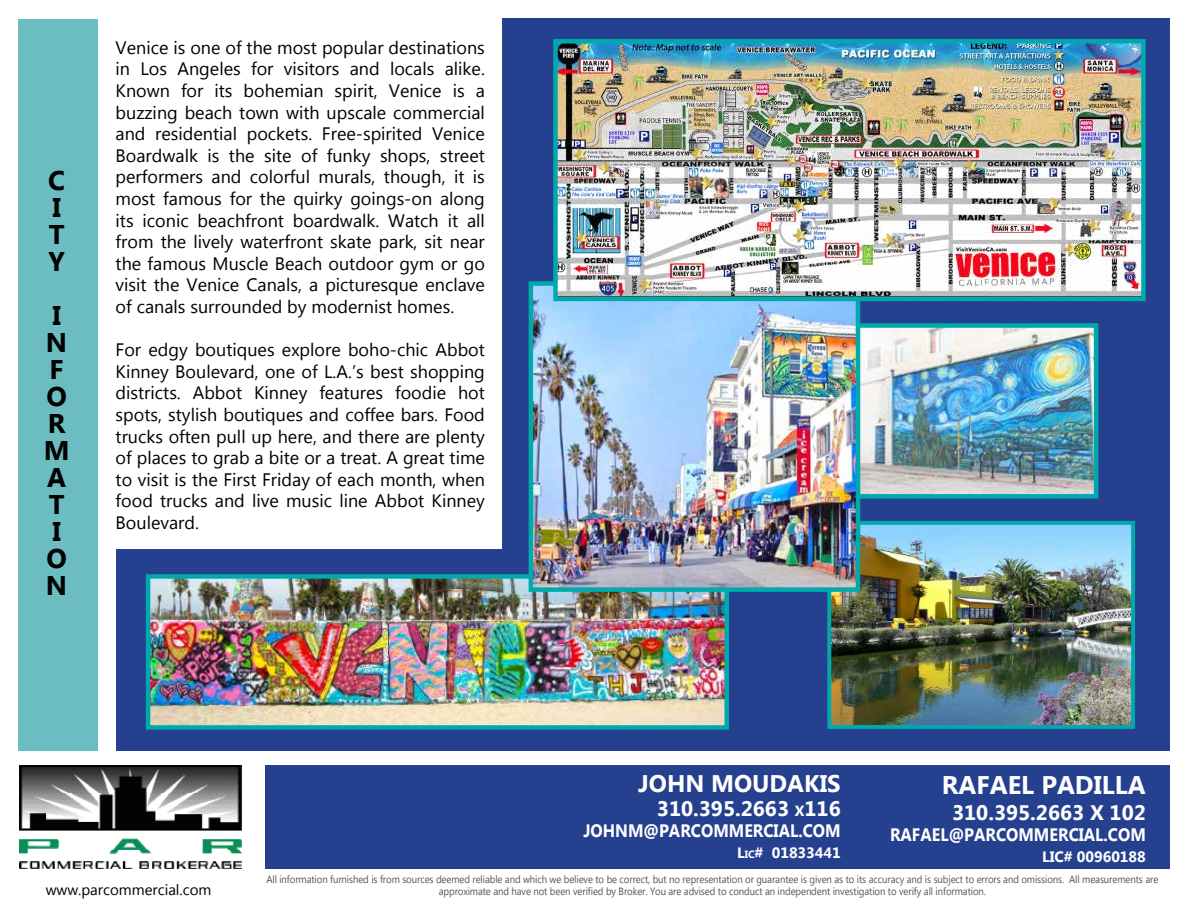
<style>
.page{position:relative;width:1188px;height:918px;background:#fff}
.page>*{position:absolute;margin:0;border:0;box-sizing:border-box;transform-origin:0 0}
.t1{font:700 27px/27px "Microsoft Tai Le";color:#000}
.t2{font:700 25.5px "Microsoft Tai Le";color:#fff}
.t3{font:700 24px "Microsoft Tai Le";color:#fff}
.t4{font:700 21px "Microsoft Tai Le";color:#fff}
.t5{font:700 21px "Microsoft Tai Le";color:#fff}
.t6{font:18px/21.6px "Microsoft New Tai Lue";color:#000;text-align:justify}
.t7{font:700 18px "Microsoft Tai Le";color:#fff;scale:.9 1}
.t8{font:15px "Microsoft Tai Le";color:#000}
.t9{font:700 15px "Microsoft Tai Le";color:#fff}
.t10{font:700 15px "Microsoft Tai Le";color:#fff}
.t11{font:10.5px "Microsoft New Tai Lue";letter-spacing:-.01em;color:#545456;scale:.91 1}
.s1{font-size:14.7px}
.s2{font-size:10.5px}
</style>
<div class="page">
<div style="left:18px;top:19px;width:80px;height:732px;background:#6bbdc1"></div>
<div style="left:266px;top:765px;width:904px;height:104px;background:#25408f"></div>
<img style="left:19px;top:765px;width:222px;height:103px">
<div style="left:117px;top:18px;width:1053px;height:733px;background:#25408f"></div>
<img style="left:151px;top:579px;width:573px;height:146px">
<div style="left:146px;top:574px;width:583px;height:156px;border:4px solid #00a9ac"></div>
<div style="left:115px;top:9px;width:387px;height:540px;background:#fff"></div>
<img style="left:832px;top:526px;width:298px;height:198px">
<div style="left:827px;top:521px;width:308px;height:208px;border:4px solid #00a9ac"></div>
<img style="left:860px;top:328px;width:233px;height:166px">
<div style="left:851px;top:323px;width:247px;height:176px;border:4px solid #00a9ac"></div>
<img style="left:534px;top:286px;width:321px;height:301px">
<div style="left:529px;top:281px;width:331px;height:311px;border:4px solid #00a9ac"></div>
<img style="left:558px;top:44px;width:583px;height:252px">
<div style="left:553px;top:39px;width:593px;height:262px;border:4px solid #00a9ac"></div>
<h1 class="t1" style="left:48px;top:169px;width:18px">C<br>I<br>T<br>Y</h1>
<h1 class="t1" style="left:44px;top:304px;width:27px;text-align:center">I<br>N<br>F<br>O<br>R<br>M<br>A<br>T<br>I<br>O<br>N</h1>
<p class="t6" style="left:116px;top:38px;width:371px">Venice is one of the most popular destinations in Los Angeles for visitors and locals alike.<br>Known for its bohemian spirit, Venice is a buzzing beach town with upscale commercial and residential pockets. Free-spirited Venice Boardwalk is the site of funky shops, street performers and colorful murals, though, it is most famous for the quirky goings-on along its iconic beachfront boardwalk. Watch it all from the lively waterfront skate park, sit near the famous Muscle Beach outdoor gym or go visit the Venice Canals, a picturesque enclave of canals surrounded by modernist homes.</p>
<p class="t6" style="left:116px;top:340px;width:371px">For edgy boutiques explore boho-chic Abbot Kinney Boulevard, one of L.A.’s best shopping districts. Abbot Kinney features foodie hot spots, stylish boutiques and coffee bars. Food trucks often pull up here, and there are plenty of places to grab a bite or a treat. A great time to visit is the First Friday of each month, when food trucks and live music line Abbot Kinney Boulevard.</p>
<h3 class="t3" style="left:638px;top:770px;width:204px">JOHN MOUDAKIS</h3>
<p class="t4" style="left:657px;top:796px;width:185px">310.395.2663 <span class="s1">x</span>116</p>
<p class="t7" style="left:583px;top:820px;width:287px">JOHNM@PARCOMMERCIAL.COM</p>
<p class="t9" style="left:737px;top:844px;width:105px">L<span class="s2">ic</span># 01833441</p>
<h2 class="t2" style="left:942px;top:771px;width:205px">RAFAEL PADILLA</h2>
<p class="t5" style="left:952px;top:800px;width:195px">310.395.2663 X 102</p>
<p class="t7" style="left:890px;top:824px;width:286px">RAFAEL@PARCOMMERCIAL.COM</p>
<p class="t10" style="left:1042px;top:848px;width:105px">LIC# 00960188</p>
<p class="t11" style="left:266px;top:873px;width:982px">All information furnished is from sources deemed reliable and which we believe to be correct, but no representation or guarantee is given as to its accuracy and is subject to errors and omissions. All measurements are</p>
<p class="t8" style="left:46px;top:881px;width:167px">www.parcommercial.com</p>
<p class="t11" style="left:439px;top:886px;width:603px">approximate and have not been verified by Broker. You are advised to conduct an independent investigation to verify all information.</p>
</div>
